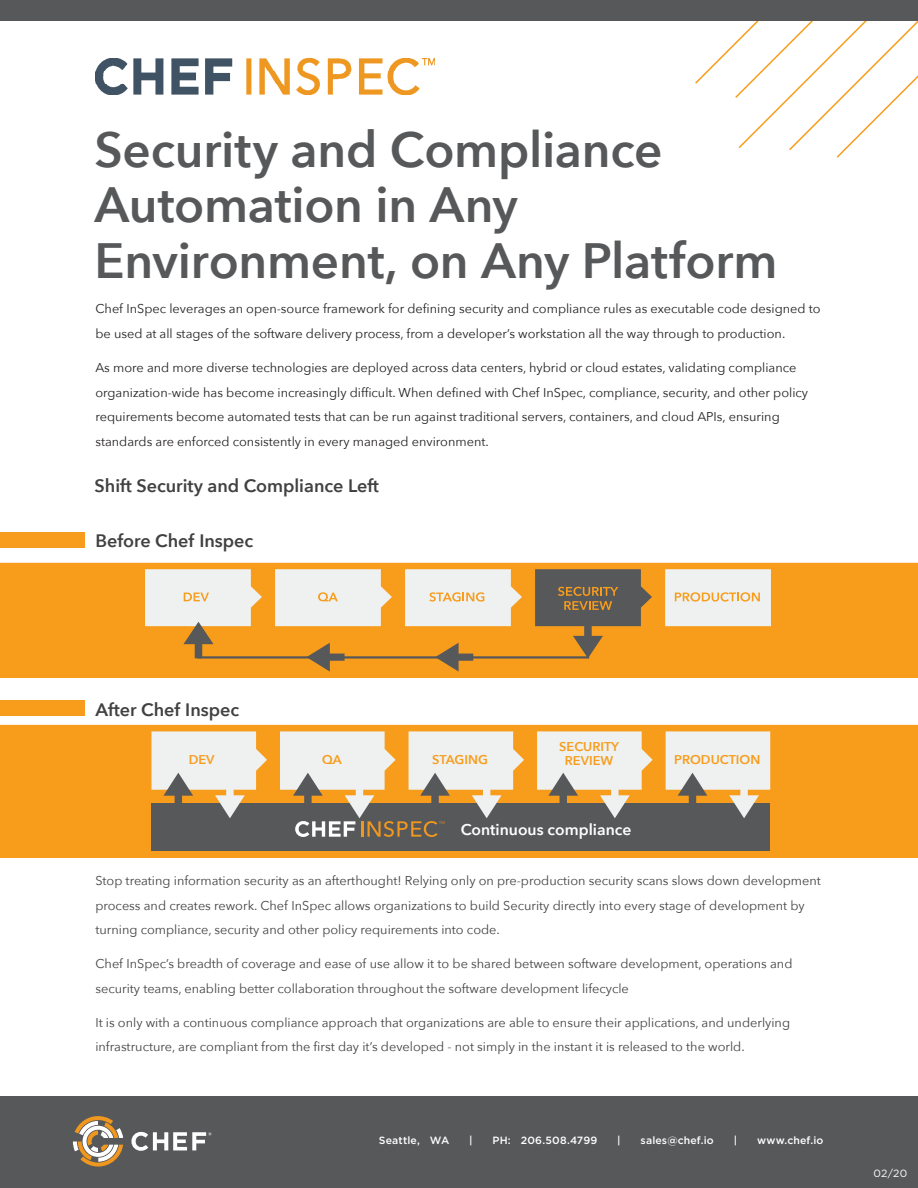
<style>
.page{position:relative;width:918px;height:1188px;background:#fff}
.page>*{position:absolute;margin:0;border:0;box-sizing:border-box;transform-origin:0 0}
.Main_header{font:600 49.5px/55.5px "Avenir Next";letter-spacing:-.005em;color:#57585a}
.t1{font:600 18px "Avenir Next";color:#424142}
.t2{font:600 15.6px "Avenir Next";color:#fff}
.t3{font:12.75px/24.8px "Avenir Next";color:#424142}
.t4{font:12.75px/24.8px "Avenir Next";color:#231f20}
.t5{font:600 12.75px/14.5px "Avenir Next";color:#f89c1c;text-align:center}
.t6{font:500 10.5px "Gotham";letter-spacing:.01em;color:#fff}
.Body{font:10.5px "Gotham";color:#fff}
</style>
<div class="page">
<div style="left:0;top:1096px;width:918px;height:92px;background:#57585a"></div>
<svg style="left:131px;top:1132px;width:80px;height:19px"></svg>
<svg style="left:73px;top:1116px;width:50px;height:51px"></svg>
<div style="left:0;top:532px;width:85px;height:16px;background:#f89c1c"></div>
<div style="left:0;top:701px;width:85px;height:15px;background:#f89c1c"></div>
<svg style="left:693px;top:20px;width:225px;height:138px"></svg>
<div style="left:0;top:0;width:918px;height:20px;background:#57585a"></div>
<img style="left:96px;top:58px;width:339px;height:37px">
<div style="left:0;top:725px;width:918px;height:133px;background:#f89c1c"></div>
<div style="left:151px;top:803px;width:619px;height:48px;background:#57585a"></div>
<svg style="left:666px;top:731px;width:104px;height:87px"></svg>
<svg style="left:537px;top:731px;width:116px;height:87px"></svg>
<svg style="left:151px;top:731px;width:116px;height:87px"></svg>
<svg style="left:280px;top:731px;width:244px;height:106px"></svg>
<div style="left:0;top:563px;width:918px;height:115px;background:#f89c1c"></div>
<svg style="left:665px;top:569px;width:106px;height:57px;background:#eeebe3"></svg>
<svg style="left:145px;top:569px;width:507px;height:103px;background:#d8af74"></svg>
<p class="Main_header" style="left:94px;top:120px;width:684px">Security and Compliance<br>Automation in Any<br>Environment, on Any Platform</p>
<p class="t4" style="left:95px;top:296px;width:727px">Chef InSpec leverages an open-source framework for defining security and compliance rules as executable code designed to be used at all stages of the software delivery process, from a developer’s workstation all the way through to production.</p>
<p class="t4" style="left:95px;top:354px;width:714px">As more and more diverse technologies are deployed across data centers, hybrid or cloud estates, validating compliance organization-wide has become increasingly difficult. When defined with Chef InSpec, compliance, security, and other policy requirements become automated tests that can be run against traditional servers, containers, and cloud APIs, ensuring standards are enforced consistently in every managed environment.</p>
<p class="t1" style="left:94px;top:470px;width:286px">Shift Security and Compliance Left</p>
<p class="t1" style="left:95px;top:526px;width:160px">Before Chef Inspec</p>
<p class="t1" style="left:95px;top:694px;width:145px">After Chef Inspec</p>
<p class="t5" style="left:559px;top:739px;width:61px">SECURITY<br>REVIEW</p>
<p class="t5" style="left:189px;top:752px;width:27px">DEV</p>
<p class="t5" style="left:322px;top:752px;width:21px">QA</p>
<p class="t5" style="left:432px;top:752px;width:57px">STAGING</p>
<p class="t5" style="left:674px;top:752px;width:88px">PRODUCTION</p>
<p class="t2" style="left:461px;top:816px;width:172px">Continuous compliance</p>
<p class="t3" style="left:95px;top:867px;width:727px">Stop treating information security as an afterthought! Relying only on pre-production security scans slows down development process and creates rework. Chef InSpec allows organizations to build Security directly into every stage of development by turning compliance, security and other policy requirements into code.</p>
<p class="t3" style="left:95px;top:951px;width:699px">Chef InSpec’s breadth of coverage and ease of use allow it to be shared between software development, operations and security teams, enabling better collaboration throughout the software development lifecycle</p>
<p class="t3" style="left:95px;top:1009px;width:696px">It is only with a continuous compliance approach that organizations are able to ensure their applications, and underlying infrastructure, are compliant from the first day it’s developed - not simply in the instant it is released to the world.</p>
<p class="t6" style="left:379px;top:1133px;width:72px">Seattle, WA</p>
<p class="t6" style="left:469px;top:1133px;width:5px">|</p>
<p class="t6" style="left:493px;top:1133px;width:106px">PH: 206.508.4799</p>
<p class="t6" style="left:617px;top:1133px;width:5px">|</p>
<p class="t6" style="left:641px;top:1133px;width:75px">sales@chef.io</p>
<p class="t6" style="left:734px;top:1133px;width:5px">|</p>
<p class="t6" style="left:757px;top:1133px;width:68px">www.chef.io</p>
<p class="Body" style="left:873px;top:1166px;width:35px">02/20</p>
</div>
